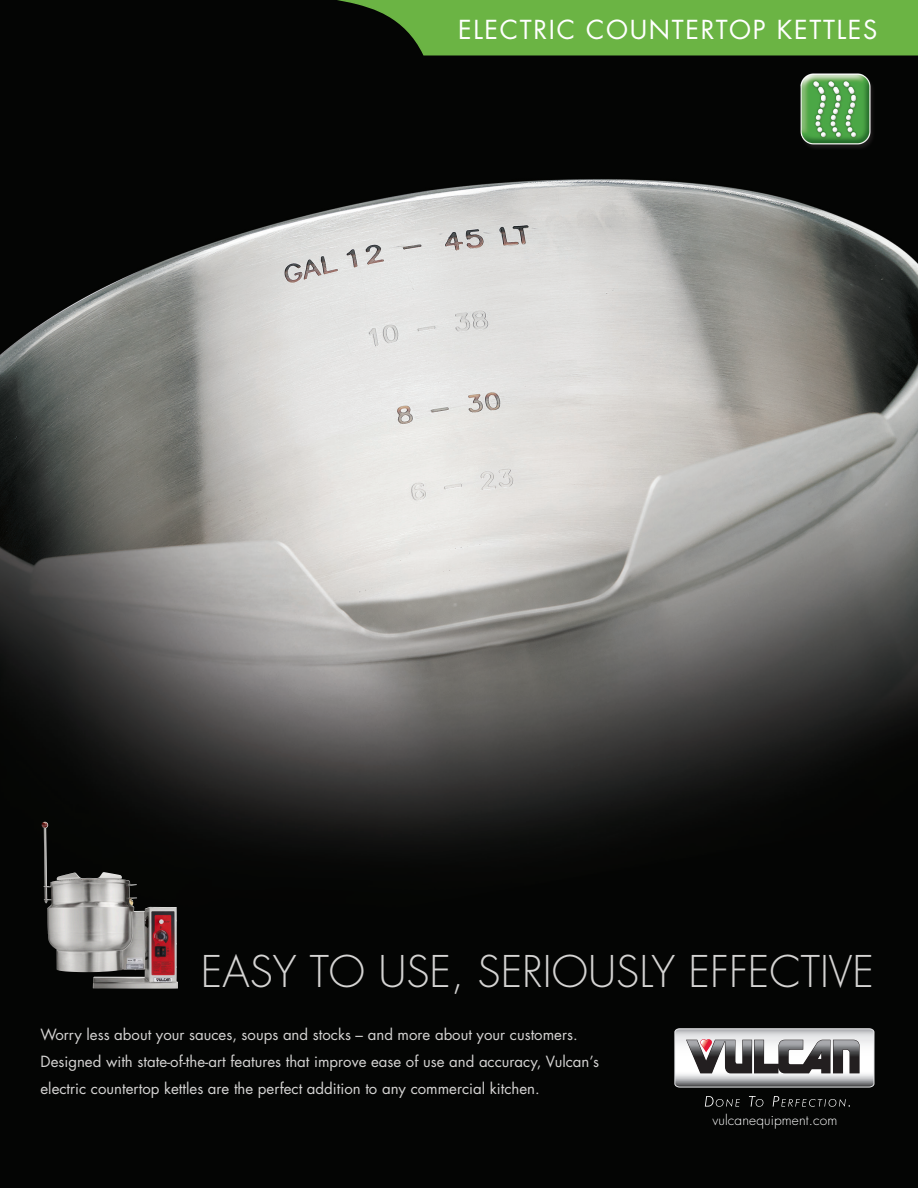
<style>
.page{position:relative;width:918px;height:1188px;background:#fff}
.page>*{position:absolute;margin:0;border:0;box-sizing:border-box;transform-origin:0 0}
.t1{font:300 42.6px "Futura Std";color:#d5d4d3}
.t2{font:25.5px "Futura Std";letter-spacing:.065em;color:#fff}
.body_copy{font:15px/27px "Futura Std";color:#d5d4d3}
.Left_Captions{font:300 13.65px "Futura Std";letter-spacing:.01em;color:#fff}
</style>
<div class="page">
<img style="left:0;top:0;width:918px;height:1188px">
<svg style="left:270px;top:0;width:648px;height:56px;background:#558f36"></svg>
<svg style="left:705px;top:1096px;width:35px;height:11px"></svg>
<svg style="left:749px;top:1096px;width:14px;height:11px"></svg>
<svg style="left:773px;top:1096px;width:77px;height:11px"></svg>
<svg style="left:674px;top:1028px;width:200px;height:60px"></svg>
<img style="left:42px;top:822px;width:93px;height:150px">
<img style="left:792px;top:65px;width:87px;height:86px">
<p class="t2" style="left:458px;top:13px;width:421px">ELECTRIC COUNTERTOP KETTLES</p>
<p class="t1" style="left:201px;top:946px;width:675px">EASY TO USE, SERIOUSLY EFFECTIVE</p>
<p class="body_copy" style="left:40px;top:1021px;width:560px">Worry less about your sauces, soups and stocks – and more about your customers.<br>Designed with state-of-the-art features that improve ease of use and accuracy, Vulcan’s electric countertop kettles are the perfect addition to any commercial kitchen.</p>
<p class="Left_Captions" style="left:712px;top:1112px;width:127px">vulcanequipment.com</p>
</div>
